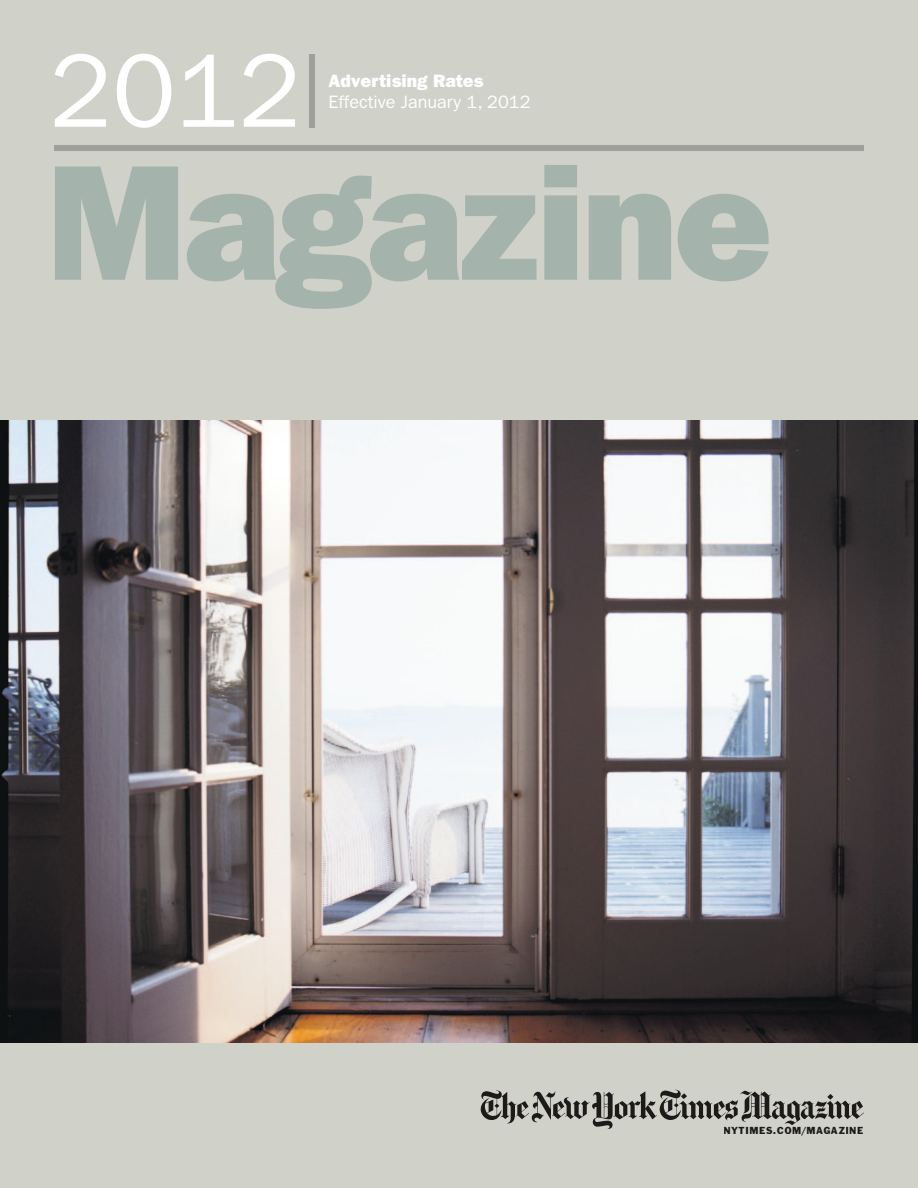
<style>
.page{position:relative;width:918px;height:1188px;background:#d0d1c8}
.page>*{position:absolute;margin:0;border:0;box-sizing:border-box;transform-origin:0 0}
.t1{font:800 165px "Franklin Gothic";letter-spacing:-.025em;color:#a4b3ab}
.t2{font:105px "Franklin Gothic";color:#fff}
.t3{font:18px "Franklin Gothic";color:#fff}
.t4{font:800 18px "Franklin Gothic";color:#fff}
.t5{font:9.3px "AIC Franklin Gothic";letter-spacing:.05em;color:#1d1b19}
</style>
<div class="page">
<div style="left:309px;top:54px;width:6px;height:73px;background:#9ea09a"></div>
<div style="left:54px;top:145px;width:810px;height:6px;background:#9ea09a"></div>
<svg style="left:481px;top:1090px;width:383px;height:39px"></svg>
<img style="left:0;top:420px;width:918px;height:622px">
<h2 class="t2" style="left:50px;top:31px;width:253px">2012</h2>
<p class="t4" style="left:329px;top:70px;width:156px">Advertising Rates</p>
<p class="t3" style="left:329px;top:92px;width:203px">Effective January 1, 2012</p>
<h1 class="t1" style="left:46px;top:126px;width:728px">Magazine</h1>
<p class="t5" style="left:724px;top:1123px;width:141px">NYTIMES.COM/MAGAZINE</p>
</div>
